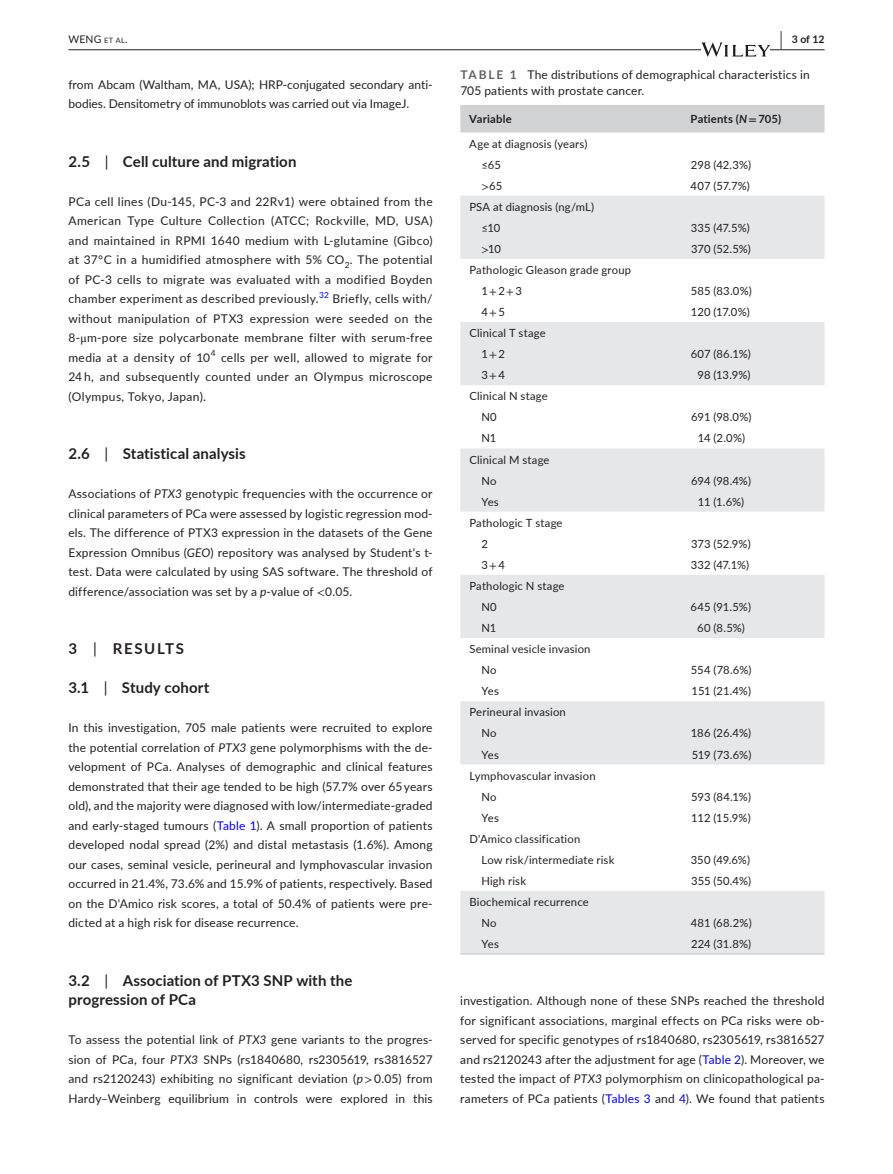
<style>
.page{position:relative;width:893px;height:1174px;background:#fff}
.page>*{position:absolute;margin:0;border:0;box-sizing:border-box;transform-origin:0 0}
.t1{font:700 15px/19.5px "Lato";letter-spacing:.005em;color:#231f20}
.t2{font:700 15px "Lato";letter-spacing:.105em;color:#231f20}
.t3{font:12px/19.5px "Lato";letter-spacing:.015em;color:#231f20;text-align:justify}
.t4{font:11.25px/21px "Lato";letter-spacing:.015em;color:#231f20}
.t5{font:700 11.25px "Lato";letter-spacing:.015em;color:#231f20}
.t6{font:10.5px "Lato";color:#231f20}
.t7{font:700 10.5px "Lato";color:#231f20}
.s1{font-size:7.35px}
.s2{font-size:19.5px}
.s3{font-weight:700;color:#636366}
.s4{font-style:italic}
.s5{font-family:"STIX"}
.s6{font-weight:400}
.s7{color:#00f}
</style>
<div class="page">
<hr style="left:68px;top:49px;width:756px;height:1px;background:#231f20">
<svg style="left:701px;top:42px;width:69px;height:15px"></svg>
<div style="left:460px;top:105px;width:364px;height:27px;background:#d1d2d4"></div>
<svg style="left:460px;top:196px;width:364px;height:757px"></svg>
<hr style="left:460px;top:953px;width:222px;height:1px;background:#d1d2d4">
<hr style="left:682px;top:953px;width:142px;height:1px;background:#d1d2d4">
<p class="t6" style="left:68px;top:31px;width:61px">WENG <span class="s1">et al</span>.</p>
<p class="t7" style="left:780px;top:31px;width:46px"><span class="s2">|</span> 3 of 12</p>
<p class="t3" style="left:68px;top:74px;width:366px">from Abcam (Waltham, MA, USA); HRP-conjugated secondary anti&shy;bodies. Densitometry of immunoblots was carried out via ImageJ.</p>
<p class="t3" style="left:460px;top:66px;width:351px;line-height:16.5px"><span class="s3">TABLE 1</span> The distributions of demographical characteristics in<br>705 patients with prostate cancer.</p>
<p class="t5" style="left:469px;top:111px;width:44px">Variable</p>
<p class="t5" style="left:691px;top:111px;width:92px">Patients (<span class="s4">N</span><span class="s5">=</span> 705)</p>
<p class="t4" style="left:481px;top:132px;width:108px;text-indent:-12px">Age at diagnosis (years) ≤65</p>
<p class="t1" style="left:68px;top:151px;width:230px">2.5 <span class="s6">|</span> Cell culture and migration</p>
<p class="t3" style="left:68px;top:191px;width:366px">PCa cell lines (Du-145, PC-3 and 22Rv1) were obtained from the American Type Culture Collection (ATCC; Rockville, MD, USA) and maintained in RPMI 1640 medium with L-glutamine (Gibco) at 37°C in a humidified atmosphere with 5% CO<sub>2</sub>. The potential of PC-3 cells to migrate was evaluated with a modified Boyden chamber experiment as described previously.<sup>32</sup> Briefly, cells with/ without manipulation of PTX3 expression were seeded on the 8-<span class="s5">μ</span>m-pore size polycarbonate membrane filter with serum-free media at a density of 10<sup>4</sup> cells per well, allowed to migrate for 24 h, and subsequently counted under an Olympus microscope (Olympus, Tokyo, Japan).</p>
<p class="t4" style="left:691px;top:153px;width:62px">298 (42.3%)</p>
<p class="t4" style="left:481px;top:175px;width:22px"><span class="s5">&gt;</span>65</p>
<p class="t4" style="left:691px;top:175px;width:61px">407 (57.7%)</p>
<p class="t4" style="left:481px;top:196px;width:114px;text-indent:-12px">PSA at diagnosis (ng/mL) ≤10</p>
<p class="t4" style="left:691px;top:217px;width:61px">335 (47.5%)</p>
<p class="t4" style="left:481px;top:238px;width:21px"><span class="s5">&gt;</span>10</p>
<p class="t4" style="left:691px;top:238px;width:61px">370 (52.5%)</p>
<p class="t4" style="left:481px;top:259px;width:151px;text-indent:-12px">Pathologic Gleason grade group<br>1 <span class="s5">+</span> 2 <span class="s5">+</span> 3</p>
<p class="t4" style="left:691px;top:280px;width:63px">585 (83.0%)</p>
<p class="t4" style="left:481px;top:301px;width:25px">4 <span class="s5">+</span> 5</p>
<p class="t4" style="left:691px;top:301px;width:61px">120 (17.0%)</p>
<p class="t4" style="left:481px;top:322px;width:66px;text-indent:-12px">Clinical T stage<br>1 <span class="s5">+</span> 2</p>
<p class="t4" style="left:691px;top:343px;width:62px">607 (86.1%)</p>
<p class="t4" style="left:481px;top:364px;width:25px">3 <span class="s5">+</span> 4</p>
<p class="t4" style="left:697px;top:364px;width:55px">98 (13.9%)</p>
<p class="t4" style="left:481px;top:385px;width:68px;text-indent:-12px">Clinical N stage<br>N0</p>
<p class="t4" style="left:691px;top:406px;width:62px">691 (98.0%)</p>
<p class="t1" style="left:68px;top:443px;width:179px">2.6 <span class="s6">|</span> Statistical analysis</p>
<p class="t3" style="left:68px;top:483px;width:366px">Associations of <span class="s4">PTX3</span> genotypic frequencies with the occurrence or clinical parameters of PCa were assessed by logistic regression mod&shy;els. The difference of PTX3 expression in the datasets of the Gene Expression Omnibus (<span class="s4">GEO</span>) repository was analysed by Student's t&shy;test. Data were calculated by using SAS software. The threshold of difference/association was set by a <span class="s4">p</span>-value of <span class="s5">&lt;</span>0.05.</p>
<p class="t2" style="left:68px;top:638px;width:117px">3 <span class="s6">|</span> RESULTS</p>
<p class="t1" style="left:68px;top:677px;width:142px">3.1 <span class="s6">|</span> Study cohort</p>
<p class="t3" style="left:68px;top:717px;width:366px">In this investigation, 705 male patients were recruited to explore the potential correlation of <span class="s4">PTX3</span> gene polymorphisms with the de&shy;velopment of PCa. Analyses of demographic and clinical features demonstrated that their age tended to be high (57.7% over 65 years old), and the majority were diagnosed with low/intermediate-graded and early-staged tumours (<span class="s7">Table 1</span>). A small proportion of patients developed nodal spread (2%) and distal metastasis (1.6%). Among our cases, seminal vesicle, perineural and lymphovascular invasion occurred in 21.4%, 73.6% and 15.9% of patients, respectively. Based on the D'Amico risk scores, a total of 50.4% of patients were pre&shy;dicted at a high risk for disease recurrence.</p>
<p class="t1" style="left:68px;top:970px;width:285px">3.2 <span class="s6">|</span> Association of PTX3 SNP with the progression of PCa</p>
<p class="t3" style="left:68px;top:1029px;width:366px">To assess the potential link of <span class="s4">PTX3</span> gene variants to the progres&shy;sion of PCa, four <span class="s4">PTX3</span> SNPs (rs1840680, rs2305619, rs3816527 and rs2120243) exhibiting no significant deviation (<span class="s4">p</span><span class="s5">&gt;</span> 0.05) from Hardy–Weinberg equilibrium in controls were explored in this</p>
<p class="t4" style="left:481px;top:427px;width:16px">N1</p>
<p class="t4" style="left:698px;top:427px;width:49px">14 (2.0%)</p>
<p class="t4" style="left:481px;top:448px;width:70px;text-indent:-12px">Clinical M stage<br>No</p>
<p class="t4" style="left:691px;top:469px;width:61px">694 (98.4%)</p>
<p class="t4" style="left:481px;top:490px;width:19px">Yes</p>
<p class="t4" style="left:698px;top:490px;width:48px">11 (1.6%)</p>
<p class="t4" style="left:481px;top:511px;width:83px;text-indent:-12px">Pathologic T stage<br>2</p>
<p class="t4" style="left:691px;top:533px;width:61px">373 (52.9%)</p>
<p class="t4" style="left:481px;top:554px;width:25px">3 <span class="s5">+</span> 4</p>
<p class="t4" style="left:691px;top:554px;width:60px">332 (47.1%)</p>
<p class="t4" style="left:481px;top:575px;width:85px;text-indent:-12px">Pathologic N stage<br>N0</p>
<p class="t4" style="left:691px;top:596px;width:62px">645 (91.5%)</p>
<p class="t4" style="left:481px;top:617px;width:16px">N1</p>
<p class="t4" style="left:697px;top:617px;width:49px">60 (8.5%)</p>
<p class="t4" style="left:481px;top:638px;width:111px;text-indent:-12px">Seminal vesicle invasion<br>No</p>
<p class="t4" style="left:691px;top:659px;width:62px">554 (78.6%)</p>
<p class="t4" style="left:481px;top:680px;width:19px">Yes</p>
<p class="t4" style="left:691px;top:680px;width:61px">151 (21.4%)</p>
<p class="t4" style="left:481px;top:701px;width:86px;text-indent:-12px">Perineural invasion<br>No</p>
<p class="t4" style="left:691px;top:722px;width:62px">186 (26.4%)</p>
<p class="t4" style="left:481px;top:743px;width:19px">Yes</p>
<p class="t4" style="left:692px;top:743px;width:61px">519 (73.6%)</p>
<p class="t4" style="left:481px;top:764px;width:116px;text-indent:-12px">Lymphovascular invasion<br>No</p>
<p class="t4" style="left:691px;top:785px;width:61px">593 (84.1%)</p>
<p class="t4" style="left:481px;top:806px;width:19px">Yes</p>
<p class="t4" style="left:691px;top:806px;width:61px">112 (15.9%)</p>
<p class="t4" style="left:481px;top:827px;width:135px;text-indent:-12px">D'Amico classification<br>Low risk/intermediate risk</p>
<p class="t4" style="left:691px;top:848px;width:61px">350 (49.6%)</p>
<p class="t4" style="left:481px;top:870px;width:46px">High risk</p>
<p class="t4" style="left:691px;top:870px;width:62px">355 (50.4%)</p>
<p class="t4" style="left:481px;top:891px;width:109px;text-indent:-12px">Biochemical recurrence<br>No</p>
<p class="t4" style="left:691px;top:912px;width:62px">481 (68.2%)</p>
<p class="t4" style="left:481px;top:933px;width:19px">Yes</p>
<p class="t4" style="left:691px;top:933px;width:62px">224 (31.8%)</p>
<p class="t3" style="left:460px;top:990px;width:366px">investigation. Although none of these SNPs reached the threshold for significant associations, marginal effects on PCa risks were ob&shy;served for specific genotypes of rs1840680, rs2305619, rs3816527 and rs2120243 after the adjustment for age (<span class="s7">Table 2</span>). Moreover, we tested the impact of <span class="s4">PTX3</span> polymorphism on clinicopathological pa&shy;rameters of PCa patients (<span class="s7">Tables 3</span> and <span class="s7">4</span>). We found that patients</p>
</div>
